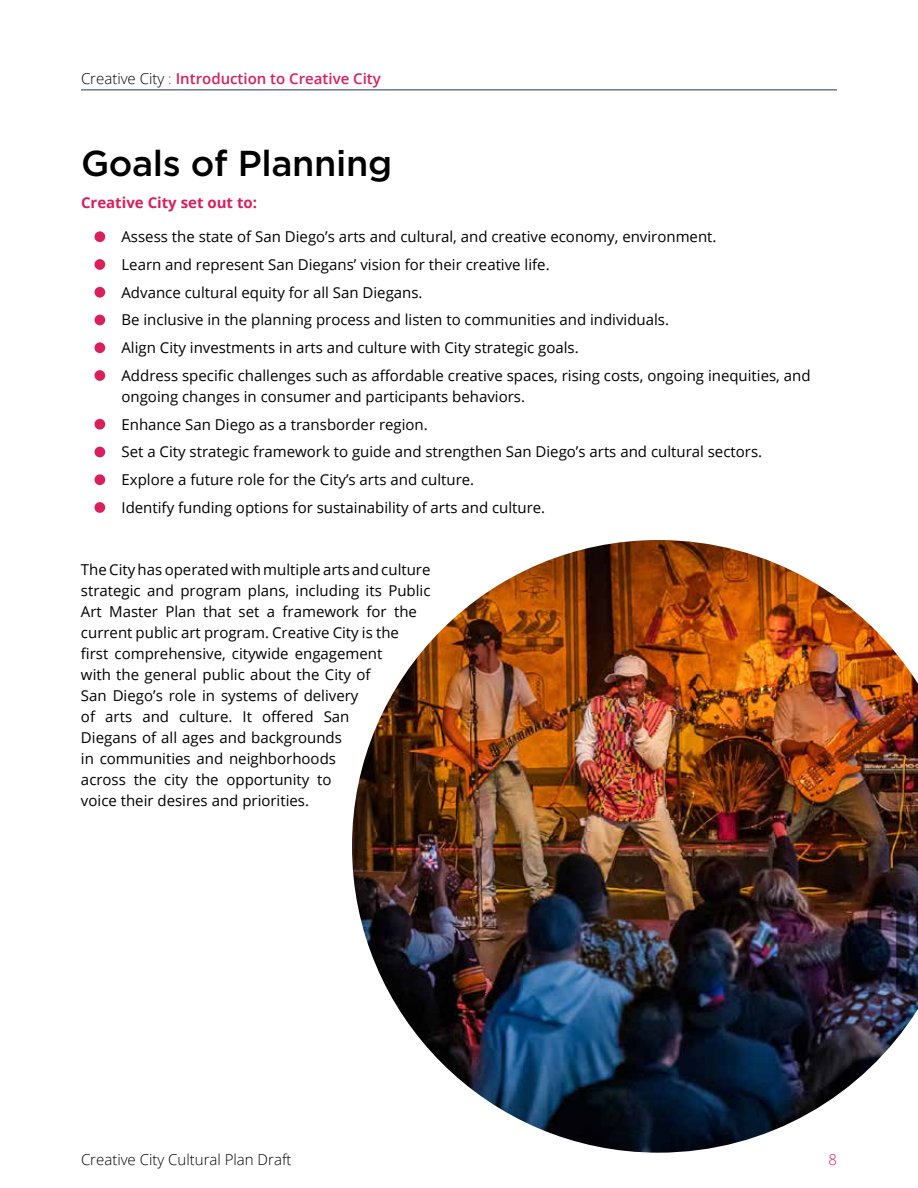
<style>
.page{position:relative;width:918px;height:1188px;background:#fff}
.page>*{position:absolute;margin:0;border:0;box-sizing:border-box;transform-origin:0 0}
.t1{font:500 36px "Gotham";letter-spacing:-.01em;color:#000}
.t2{font:15px/21px "Open Sans";color:#000}
.t3{font:600 15px "Open Sans";color:#d91f5c}
.t4{font:300 15px "Open Sans";color:#000}
.t5{font:700 15px "Open Sans";color:#d91f5c}
.t6{font:300 15px "Open Sans";color:#d91f5c}
.s1{font-weight:300;color:#000}
.s2{font-weight:300}
</style>
<div class="page">
<div style="left:95px;top:231px;width:10px;height:11px;background:#d91f5c;border-radius:50%"></div>
<div style="left:95px;top:259px;width:10px;height:11px;background:#d91f5c;border-radius:50%"></div>
<div style="left:95px;top:287px;width:10px;height:11px;background:#d91f5c;border-radius:50%"></div>
<div style="left:95px;top:315px;width:10px;height:10px;background:#d91f5c;border-radius:50%"></div>
<div style="left:95px;top:342px;width:10px;height:11px;background:#d91f5c;border-radius:50%"></div>
<div style="left:95px;top:370px;width:10px;height:11px;background:#d91f5c;border-radius:50%"></div>
<div style="left:95px;top:419px;width:10px;height:11px;background:#d91f5c;border-radius:50%"></div>
<div style="left:95px;top:447px;width:10px;height:10px;background:#d91f5c;border-radius:50%"></div>
<div style="left:95px;top:474px;width:10px;height:11px;background:#d91f5c;border-radius:50%"></div>
<div style="left:95px;top:502px;width:10px;height:11px;background:#d91f5c;border-radius:50%"></div>
<img style="left:352px;top:540px;width:566px;height:613px">
<hr style="left:81px;top:89px;width:756px;height:1px;background:#233168">
<p class="t3" style="left:81px;top:68px;width:301px"><span class="s1">Creative City</span> <span class="s2">:</span> Introduction to Creative City</p>
<h1 class="t1" style="left:81px;top:140px;width:313px">Goals of Planning</h1>
<p class="t5" style="left:81px;top:192px;width:178px">Creative City set out to:</p>
<p class="t2" style="left:121px;top:222px;width:691px;line-height:27.8px">Assess the state of San Diego’s arts and cultural, and creative economy, environment.<br>Learn and represent San Diegans’ vision for their creative life.<br>Advance cultural equity for all San Diegans.<br>Be inclusive in the planning process and listen to communities and individuals.<br>Align City investments in arts and culture with City strategic goals.<br>Address specific challenges such as affordable creative spaces, rising costs, ongoing inequities, and</p>
<p class="t2" style="left:121px;top:382px;width:642px;line-height:27.8px">ongoing changes in consumer and participants behaviors.<br>Enhance San Diego as a transborder region.<br>Set a City strategic framework to guide and strengthen San Diego’s arts and cultural sectors.<br>Explore a future role for the City’s arts and culture.<br>Identify funding options for sustainability of arts and culture.</p>
<p class="t2" style="left:81px;top:559px;width:351px">The City has operated with multiple arts and culture strategic and program plans, including its Public Art Master Plan that set a framework for the current public art program. Creative City is the<br>first comprehensive, citywide engagement<br>with the general public about the City of<br>San Diego’s role in systems of delivery<br>of arts and culture. It offered San<br>Diegans of all ages and backgrounds<br>in communities and neighborhoods<br>across the city the opportunity to<br>voice their desires and priorities.</p>
<p class="t4" style="left:81px;top:1149px;width:212px">Creative City Cultural Plan Draft</p>
<p class="t6" style="left:828px;top:1149px;width:10px">8</p>
</div>
